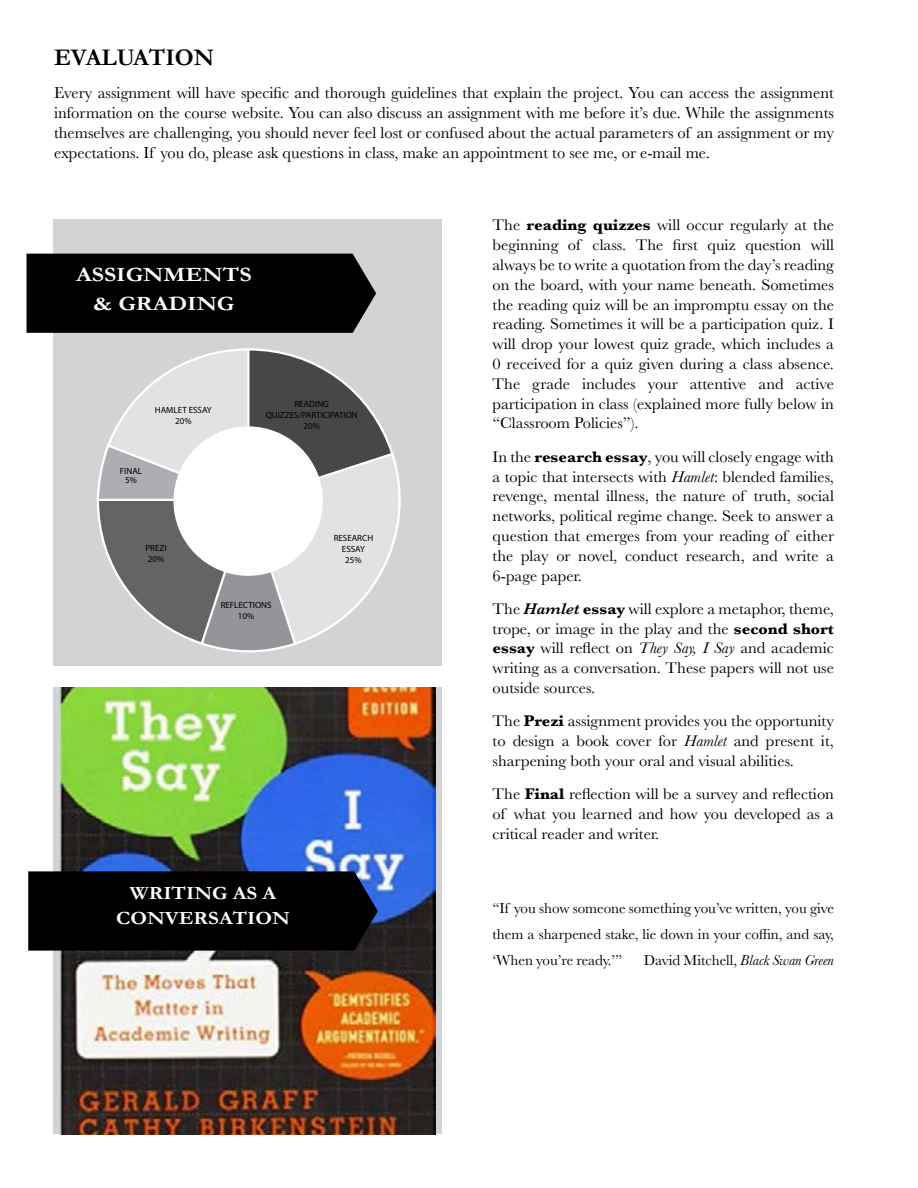
<style>
.page{position:relative;width:918px;height:1188px;background:#fff}
.page>*{position:absolute;margin:0;border:0;box-sizing:border-box;transform-origin:0 0}
.t1{font:700 24px "Garamond";color:#000}
.t2{font:700 20.4px/28.8px "Garamond";color:#fff;text-align:center;scale:1.18 1}
.t3{font:700 18.75px/25.2px "Garamond";color:#fff;text-align:center;scale:1.12 1}
.t4{font:16.5px/19.8px "Baskerville";color:#000;text-align:justify}
.t5{font:16.05px/19.8px "Baskerville";color:#000;text-align:justify}
.t6{font:15px/25.8px "Baskerville";color:#000;text-align:justify}
.t7{font:9px/10.8px "Myriad Pro";color:#000;text-align:center}
.s1{font-weight:700}
.s2{font-style:italic}
.s3{font-weight:600;font-style:italic}
</style>
<div class="page">
<div style="left:54px;top:219px;width:388px;height:447px;background:#d1d3d4"></div>
<div style="left:54px;top:687px;width:388px;height:447px;background:#d1d3d4"></div>
<img style="left:60px;top:687px;width:375px;height:447px">
<svg style="left:28px;top:871px;width:350px;height:80px;background:#030405"></svg>
<div style="left:27px;top:253px;width:349px;height:80px;background:#000"></div>
<svg style="left:96px;top:348px;width:305px;height:305px"></svg>
<div style="left:173px;top:426px;width:150px;height:150px;background:#fff;border-radius:50%"></div>
<h1 class="t1" style="left:54px;top:43px;width:162px">EVALUATION</h1>
<p class="t4" style="left:54px;top:84px;width:781px">Every assignment will have specific and thorough guidelines that explain the project. You can access the assignment information on the course website. You can also discuss an assignment with me before it’s due. While the assignments themselves are challenging, you should never feel lost or confused about the actual parameters of an assignment or my expectations. If you do, please ask questions in class, make an appointment to see me, or e-mail me.</p>
<p class="t2" style="left:76px;top:260px;width:150px">ASSIGNMENTS &amp; GRADING</p>
<p class="t7" style="left:155px;top:405px;width:58px">HAMLET ESSAY<br>20%</p>
<p class="t7" style="left:120px;top:466px;width:24px;line-height:9px">FINAL<br>5%</p>
<p class="t7" style="left:146px;top:542px;width:23px;text-align:left">PREZI<br>20%</p>
<p class="t7" style="left:266px;top:398px;width:94px">READING<br>QUIZZES/PARTICIPATION<br>20%</p>
<p class="t7" style="left:334px;top:533px;width:41px">RESEARCH<br>ESSAY<br>25%</p>
<p class="t7" style="left:221px;top:600px;width:52px">REFLECTIONS<br>10%</p>
<p class="t3" style="left:116px;top:880px;width:157px">WRITING AS A<br>CONVERSATION</p>
<p class="t5" style="left:493px;top:216px;width:343px">The <span class="s1">reading quizzes</span> will occur regularly at the beginning of class. The first quiz question will always be to write a quotation from the day’s reading on the board, with your name beneath. Sometimes the reading quiz will be an impromptu essay on the reading. Sometimes it will be a participation quiz. I will drop your lowest quiz grade, which includes a 0 received for a quiz given during a class absence.<br>The grade includes your attentive and active participation in class (explained more fully below in “Classroom Policies”).</p>
<p class="t5" style="left:493px;top:447px;width:343px">In the <span class="s1">research essay</span>, you will closely engage with a topic that intersects with <span class="s2">Hamlet</span>: blended families, revenge, mental illness, the nature of truth, social networks, political regime change. Seek to answer a question that emerges from your reading of either the play or novel, conduct research, and write a 6-page paper.</p>
<p class="t5" style="left:493px;top:599px;width:343px">The <span class="s3">Hamlet</span> <span class="s1">essay</span> will explore a metaphor, theme, trope, or image in the play and the <span class="s1">second short essay</span> will reflect on <span class="s2">They Say, I Say</span> and academic writing as a conversation. These papers will not use outside sources.</p>
<p class="t5" style="left:493px;top:711px;width:343px">The <span class="s1">Prezi</span> assignment provides you the opportunity to design a book cover for <span class="s2">Hamlet</span> and present it, sharpening both your oral and visual abilities.</p>
<p class="t5" style="left:493px;top:784px;width:343px">The <span class="s1">Final</span> reflection will be a survey and reflection of what you learned and how you developed as a critical reader and writer.</p>
<p class="t6" style="left:493px;top:896px;width:343px">“If you show someone something you’ve written, you give them a sharpened stake, lie down in your coffin, and say, ‘When you’re ready.’”</p>
<p class="t6" style="left:644px;top:947px;width:192px">David Mitchell, <span class="s2">Black Swan Green</span></p>
</div>
